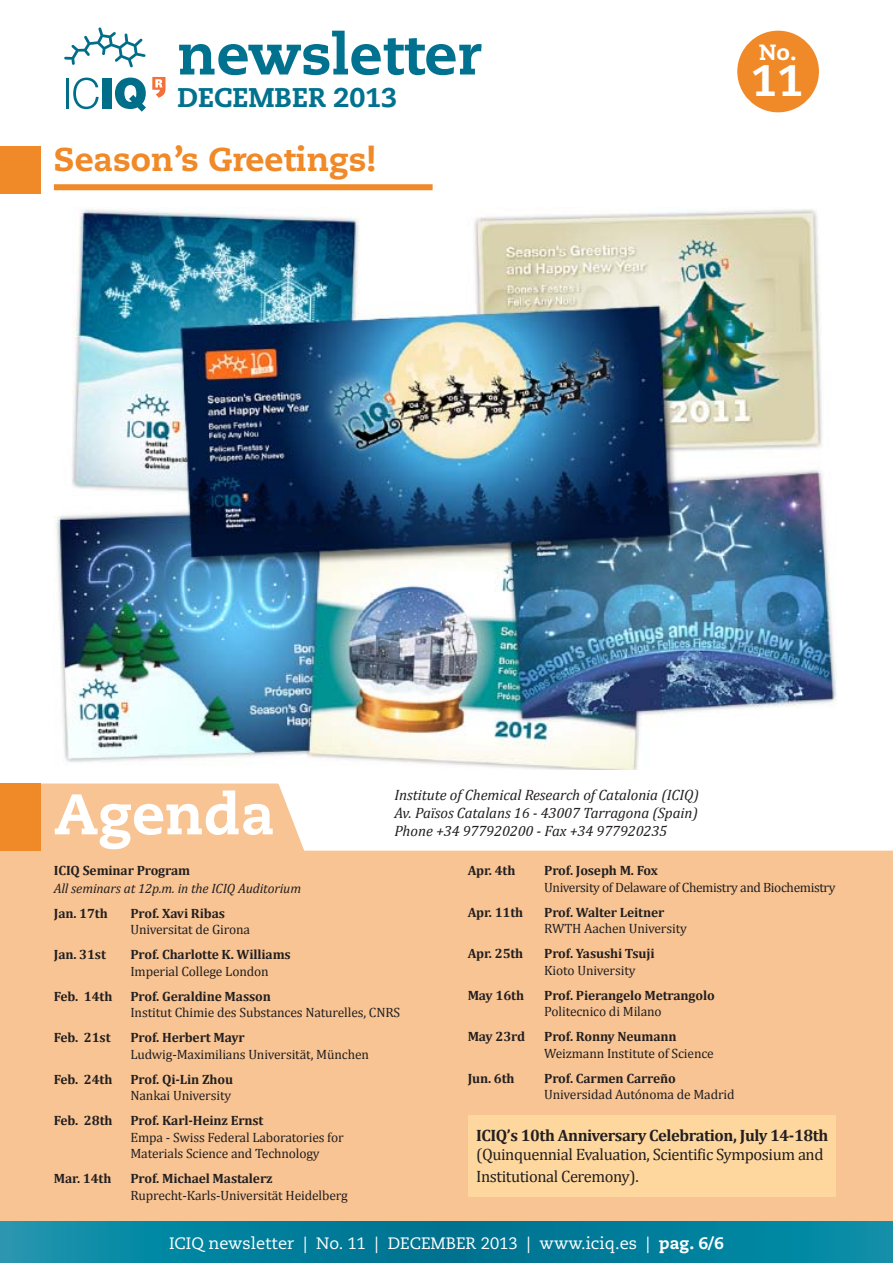
<style>
.page{position:relative;width:893px;height:1263px;background:#fff}
.page>*{position:absolute;margin:0;border:0;box-sizing:border-box;transform-origin:0 0}
.t1{font:800 57px "Caecilia LT Std";color:#00718e}
.t2{font:800 57px "Caecilia LT Std";color:#fff}
.t3{font:800 44.1px "Caecilia LT Std";color:#fff}
.t4{font:800 33px "Caecilia LT Std";color:#f08927}
.t5{font:800 27px "Caecilia LT Std";color:#00718e}
.t6{font:800 22.05px "Caecilia LT Std";color:#fff}
.t7{font:16.5px/21.6px "Cambria";letter-spacing:-.025em;color:#231f20}
.t8{font:16.5px "Caecilia LT Std";color:#fff}
.t9{font:700 16.5px "Cambria";letter-spacing:-.025em;color:#231f20}
.t10{font:italic 15px/18px "Cambria";letter-spacing:-.005em;color:#231f20;text-align:justify}
.t11{font:700 13.5px "Cambria";letter-spacing:-.01em;color:#231f20}
.t12{font:13.5px/16.5px "Cambria";letter-spacing:-.01em;color:#231f20}
.t13{font:13.5px "Cambria";letter-spacing:-.03em;color:#231f20}
.t14{font:italic 13.5px "Cambria";letter-spacing:-.01em;color:#231f20}
.s1{font-weight:800}
</style>
<div class="page">
<svg style="left:0;top:783px;width:893px;height:439px;background:#f8ca9f"></svg>
<div style="left:737px;top:31px;width:82px;height:81px;background:#f08927;border-radius:50%"></div>
<svg style="left:152px;top:77px;width:13px;height:21px"></svg>
<svg style="left:64px;top:27px;width:82px;height:40px"></svg>
<hr style="left:66px;top:78px;width:3px;height:30px;background:#006d89">
<svg style="left:73px;top:78px;width:26px;height:31px"></svg>
<div style="left:102px;top:78px;width:10px;height:30px;background:#006d89"></div>
<svg style="left:115px;top:78px;width:31px;height:34px"></svg>
<svg style="left:0;top:1222px;width:893px;height:41px;background:#04819d"></svg>
<div style="left:0;top:783px;width:40px;height:68px;background:#f08927"></div>
<div style="left:0;top:146px;width:40px;height:47px;background:#f08927"></div>
<div style="left:54px;top:184px;width:379px;height:6px;background:#f08927"></div>
<div style="left:468px;top:1115px;width:368px;height:81px;background:#fed79e"></div>
<img style="left:54px;top:208px;width:783px;height:561px">
<h1 class="t1" style="left:178px;top:19px;width:305px">newsletter</h1>
<h3 class="t5" style="left:178px;top:81px;width:221px">DECEMBER 2013</h3>
<h3 class="t4" style="left:54px;top:139px;width:324px">Season’s Greetings!</h3>
<h3 class="t6" style="left:759px;top:39px;width:39px">No.</h3>
<h2 class="t3" style="left:751px;top:53px;width:54px">11</h2>
<h1 class="t2" style="left:54px;top:779px;width:222px">Agenda</h1>
<p class="t10" style="left:394px;top:785px;width:306px">Institute of Chemical Research of Catalonia (ICIQ)<br>Av. Països Catalans 16 - 43007 Tarragona (Spain)<br>Phone +34 977920200 - Fax +34 977920235</p>
<p class="t11" style="left:54px;top:862px;width:138px">ICIQ Seminar Program</p>
<p class="t14" style="left:54px;top:880px;width:249px">All seminars at 12p.m. in the ICIQ Auditorium</p>
<p class="t11" style="left:54px;top:905px;width:55px">Jan. 17th</p>
<p class="t11" style="left:130px;top:905px;width:96px">Prof. Xavi Ribas</p>
<p class="t12" style="left:130px;top:921px;width:121px">Universitat de Girona</p>
<p class="t11" style="left:54px;top:946px;width:54px">Jan. 31st</p>
<p class="t11" style="left:130px;top:946px;width:162px">Prof. Charlotte K. Williams</p>
<p class="t12" style="left:130px;top:963px;width:140px">Imperial College London</p>
<p class="t11" style="left:54px;top:988px;width:60px">Feb. 14th</p>
<p class="t11" style="left:130px;top:988px;width:142px">Prof. Geraldine Masson</p>
<p class="t12" style="left:130px;top:1004px;width:271px">Institut Chimie des Substances Naturelles, CNRS</p>
<p class="t11" style="left:54px;top:1029px;width:58px">Feb. 21st</p>
<p class="t11" style="left:130px;top:1029px;width:116px">Prof. Herbert Mayr</p>
<p class="t12" style="left:130px;top:1046px;width:240px">Ludwig-Maximilians Universität, München</p>
<p class="t11" style="left:54px;top:1071px;width:60px">Feb. 24th</p>
<p class="t11" style="left:130px;top:1071px;width:104px">Prof. Qi-Lin Zhou</p>
<p class="t12" style="left:130px;top:1087px;width:102px">Nankai University</p>
<p class="t11" style="left:54px;top:1112px;width:60px">Feb. 28th</p>
<p class="t11" style="left:130px;top:1112px;width:135px">Prof. Karl-Heinz Ernst</p>
<p class="t12" style="left:130px;top:1129px;width:215px">Empa - Swiss Federal Laboratories for<br>Materials Science and Technology</p>
<p class="t11" style="left:54px;top:1170px;width:59px">Mar. 14th</p>
<p class="t11" style="left:130px;top:1170px;width:144px">Prof. Michael Mastalerz</p>
<p class="t12" style="left:130px;top:1187px;width:219px">Ruprecht-Karls-Universität Heidelberg</p>
<p class="t11" style="left:468px;top:862px;width:49px">Apr. 4th</p>
<p class="t11" style="left:544px;top:862px;width:115px">Prof. Joseph M. Fox</p>
<p class="t13" style="left:544px;top:879px;width:293px">University of Delaware of Chemistry and Biochemistry</p>
<p class="t11" style="left:468px;top:904px;width:57px">Apr. 11th</p>
<p class="t11" style="left:544px;top:904px;width:122px">Prof. Walter Leitner</p>
<p class="t12" style="left:544px;top:920px;width:144px">RWTH Aachen University</p>
<p class="t11" style="left:468px;top:945px;width:57px">Apr. 25th</p>
<p class="t11" style="left:544px;top:945px;width:112px">Prof. Yasushi Tsuji</p>
<p class="t12" style="left:544px;top:962px;width:93px">Kioto University</p>
<p class="t11" style="left:468px;top:987px;width:58px">May 16th</p>
<p class="t11" style="left:544px;top:987px;width:172px">Prof. Pierangelo Metrangolo</p>
<p class="t12" style="left:544px;top:1003px;width:119px">Politecnico di Milano</p>
<p class="t11" style="left:468px;top:1028px;width:59px">May 23rd</p>
<p class="t11" style="left:544px;top:1028px;width:134px">Prof. Ronny Neumann</p>
<p class="t12" style="left:544px;top:1045px;width:171px">Weizmann Institute of Science</p>
<p class="t11" style="left:468px;top:1070px;width:48px">Jun. 6th</p>
<p class="t11" style="left:544px;top:1070px;width:133px">Prof. Carmen Carreño</p>
<p class="t12" style="left:544px;top:1086px;width:192px">Universidad Autónoma de Madrid</p>
<p class="t9" style="left:476px;top:1125px;width:354px">ICIQ’s 10th Anniversary Celebration, July 14-18th</p>
<p class="t7" style="left:476px;top:1144px;width:349px">(Quinquennial Evaluation, Scientific Symposium and<br>Institutional Ceremony).</p>
<p class="t8" style="left:169px;top:1233px;width:556px">ICIQ newsletter | No. 11 | DECEMBER 2013 | www.iciq.es | <span class="s1">pag. 6/6</span></p>
</div>
